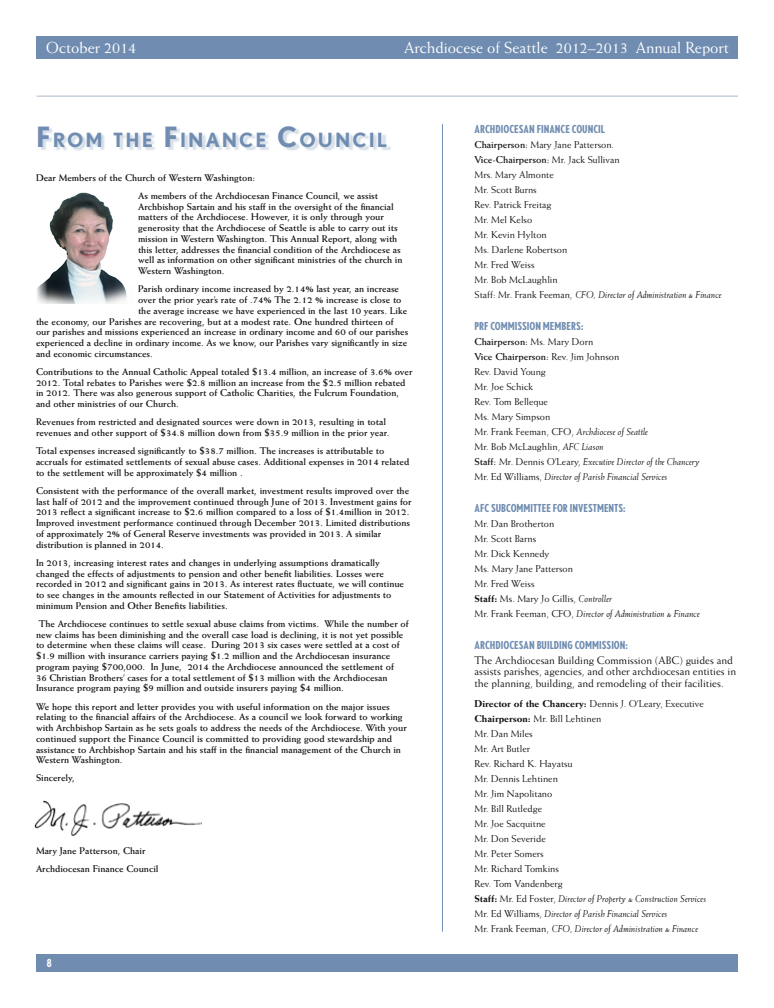
<style>
.page{position:relative;width:774px;height:1008px;background:#fff}
.page>*{position:absolute;margin:0;border:0;box-sizing:border-box;transform-origin:0 0}
.t1{font:700 19.6px "Nobel";letter-spacing:.105em;color:#708db1}
.t2{font:16px "Weiss";color:#fff}
.t3{font:11px/11.5px "Weiss";color:#121212}
.t4{font:700 condensed 11px "Nobel";color:#708db1}
.t5{font:700 condensed 11px "Nobel";color:#fff}
.t6{font:10px/15px "Weiss";color:#121212}
.t7{font:700 9.8px/10.8px "Weiss";color:#121212}
.s1{font-size:28px}
.s2{font-weight:700}
.s3{font-style:italic}
.s4{font-weight:800}
</style>
<div class="page">
<div style="left:36px;top:36px;width:702px;height:23px;background:#708db1"></div>
<div style="left:36px;top:954px;width:702px;height:18px;background:#708db1"></div>
<img style="left:37px;top:192px;width:90px;height:111px">
<hr style="left:442px;top:124px;width:1px;height:808px;background:#708db1">
<hr style="left:37px;top:96px;width:701px;height:1px;background:#acb9cc">
<div style="left:40px;top:127px;width:351px;height:24px;background:#708db1;opacity:.3"></div>
<img style="left:34px;top:800px;width:168px;height:36px">
<h2 class="t2" style="left:46px;top:38px;width:92px">October 2014</h2>
<h2 class="t2" style="left:404px;top:38px;width:326px">Archdiocese of Seattle 2012–2013 Annual Report</h2>
<h1 class="t1" style="left:36px;top:128px;width:353px"><span class="s1">F</span>ROM THE <span class="s1">F</span>INANCE <span class="s1">C</span>OUNCIL</h1>
<p class="t7" style="left:138px;top:168px;width:242px;line-height:18.1px;text-indent:-102px">Dear Members of the Church of Western Washington:<br>As members of the Archdiocesan Finance Council, we assist</p>
<p class="t7" style="left:138px;top:201px;width:266px">Archbishop Sartain and his staff in the oversight of the financial matters of the Archdiocese. However, it is only through your generosity that the Archdiocese of Seattle is able to carry out its mission in Western Washington. This Annual Report, along with this letter, addresses the financial condition of the Archdiocese as well as information on other significant ministries of the church in Western Washington.</p>
<p class="t7" style="left:138px;top:283px;width:263px">Parish ordinary income increased by 2.14% last year, an increase</p>
<p class="t7" style="left:138px;top:294px;width:265px">over the prior year’s rate of .74% The 2.12 % increase is close to</p>
<p class="t7" style="left:138px;top:305px;width:271px">the average increase we have experienced in the last 10 years. Like</p>
<p class="t7" style="left:36px;top:316px;width:359px">the economy, our Parishes are recovering, but at a modest rate. One hundred thirteen of</p>
<p class="t7" style="left:36px;top:326px;width:374px">our parishes and missions experienced an increase in ordinary income and 60 of our parishes</p>
<p class="t7" style="left:36px;top:337px;width:373px">experienced a decline in ordinary income. As we know, our Parishes vary significantly in size</p>
<p class="t7" style="left:36px;top:348px;width:118px">and economic circumstances.</p>
<p class="t7" style="left:36px;top:366px;width:378px">Contributions to the Annual Catholic Appeal totaled $13.4 million, an increase of 3.6% over 2012. Total rebates to Parishes were $2.8 million an increase from the $2.5 million rebated in 2012. There was also generous support of Catholic Charities, the Fulcrum Foundation, and other ministries of our Church.</p>
<p class="t7" style="left:36px;top:416px;width:355px">Revenues from restricted and designated sources were down in 2013, resulting in total revenues and other support of $34.8 million down from $35.9 million in the prior year.</p>
<p class="t7" style="left:36px;top:445px;width:375px">Total expenses increased significantly to $38.7 million. The increases is attributable to accruals for estimated settlements of sexual abuse cases. Additional expenses in 2014 related to the settlement will be approximately $4 million .</p>
<p class="t7" style="left:36px;top:485px;width:377px">Consistent with the performance of the overall market, investment results improved over the last half of 2012 and the improvement continued through June of 2013. Investment gains for 2013 reflect a significant increase to $2.6 million compared to a loss of $1.4million in 2012.<br>Improved investment performance continued through December 2013. Limited distributions of approximately 2% of General Reserve investments was provided in 2013. A similar distribution is planned in 2014.</p>
<p class="t7" style="left:36px;top:557px;width:370px">In 2013, increasing interest rates and changes in underlying assumptions dramatically changed the effects of adjustments to pension and other benefit liabilities. Losses were recorded in 2012 and significant gains in 2013. As interest rates fluctuate, we will continue to see changes in the amounts reflected in our Statement of Activities for adjustments to minimum Pension and Other Benefits liabilities.</p>
<p class="t7" style="left:36px;top:618px;width:374px">The Archdiocese continues to settle sexual abuse claims from victims. While the number of new claims has been diminishing and the overall case load is declining, it is not yet possible to determine when these claims will cease. During 2013 six cases were settled at a cost of $1.9 million with insurance carriers paying $1.2 million and the Archdiocesan insurance program paying $700,000. In June, 2014 the Archdiocese announced the settlement of<br>36 Christian Brothers’ cases for a total settlement of $13 million with the Archdiocesan Insurance program paying $9 million and outside insurers paying $4 million.</p>
<p class="t7" style="left:36px;top:701px;width:372px">We hope this report and letter provides you with useful information on the major issues relating to the financial affairs of the Archdiocese. As a council we look forward to working with Archbishop Sartain as he sets goals to address the needs of the Archdiocese. With your continued support the Finance Council is committed to providing good stewardship and assistance to Archbishop Sartain and his staff in the financial management of the Church in Western Washington.</p>
<p class="t7" style="left:36px;top:773px;width:40px">Sincerely,</p>
<p class="t7" style="left:36px;top:841px;width:124px;line-height:18.1px">Mary Jane Patterson, Chair<br>Archdiocesan Finance Council</p>
<p class="t5" style="left:47px;top:956px;width:6px">8</p>
<p class="t4" style="left:474px;top:123px;width:132px">ARCHDIOCESAN FINANCE COUNCIL</p>
<p class="t6" style="left:474px;top:137px;width:249px"><span class="s2">Chairperson:</span> Mary Jane Patterson.<br><span class="s2">Vice-Chairperson:</span> Mr. Jack Sullivan<br>Mrs. Mary Almonte<br>Mr. Scott Burns<br>Rev. Patrick Freitag<br>Mr. Mel Kelso<br>Mr. Kevin Hylton<br>Ms. Darlene Robertson<br>Mr. Fred Weiss<br>Mr. Bob McLaughlin<br>Staff: Mr. Frank Feeman, <span class="s3">CFO, Director of Administration &amp; Finance</span></p>
<p class="t4" style="left:474px;top:320px;width:110px">PRF COMMISSION MEMBERS:</p>
<p class="t6" style="left:474px;top:334px;width:227px"><span class="s2">Chairperson:</span> Ms. Mary Dorn<br><span class="s2">Vice Chairperson:</span> Rev. Jim Johnson<br>Rev. David Young<br>Mr. Joe Schick<br>Rev. Tom Belleque<br>Ms. Mary Simpson<br>Mr. Frank Feeman, CFO, <span class="s3">Archdiocese of Seattle<br></span>Mr. Bob McLaughlin, <span class="s3">AFC Liason<br></span><span class="s2">Staff:</span> Mr. Dennis O’Leary, <span class="s3">Executive Director of the Chancery<br></span>Mr. Ed Williams, <span class="s3">Director of Parish Financial Services</span></p>
<p class="t4" style="left:474px;top:502px;width:153px">AFC SUBCOMMITTEE FOR INVESTMENTS:</p>
<p class="t6" style="left:474px;top:516px;width:227px">Mr. Dan Brotherton<br>Mr. Scott Barns<br>Mr. Dick Kennedy<br>Ms. Mary Jane Patterson<br>Mr. Fred Weiss<br><span class="s4">Staff:</span> Ms. Mary Jo Gillis, <span class="s3">Controller<br></span>Mr. Frank Feeman, CFO, <span class="s3">Director of Administration &amp; Finance</span></p>
<p class="t4" style="left:474px;top:639px;width:155px">ARCHDIOCESAN BUILDING COMMISSION:</p>
<p class="t3" style="left:474px;top:654px;width:263px">The Archdiocesan Building Commission (ABC) guides and assists parishes, agencies, and other archdiocesan entities in the planning, building, and remodeling of their facilities.</p>
<p class="t6" style="left:474px;top:696px;width:233px"><span class="s4">Director of the Chancery:</span> Dennis J. O’Leary, Executive<br><span class="s4">Chairperson:</span> Mr. Bill Lehtinen<br>Mr. Dan Miles<br>Mr. Art Butler<br>Rev. Richard K. Hayatsu<br>Mr. Dennis Lehtinen<br>Mr. Jim Napolitano<br>Mr. Bill Rutledge<br>Mr. Joe Sacquitne<br>Mr. Don Severide<br>Mr. Peter Somers<br>Mr. Richard Tomkins<br>Rev. Tom Vandenberg<br><span class="s4">Staff:</span> Mr. Ed Foster, <span class="s3">Director of Property &amp; Construction Services<br></span>Mr. Ed Williams, <span class="s3">Director of Parish Financial Services<br></span>Mr. Frank Feeman, <span class="s3">CFO, Director of Administration &amp; Finance</span></p>
</div>
